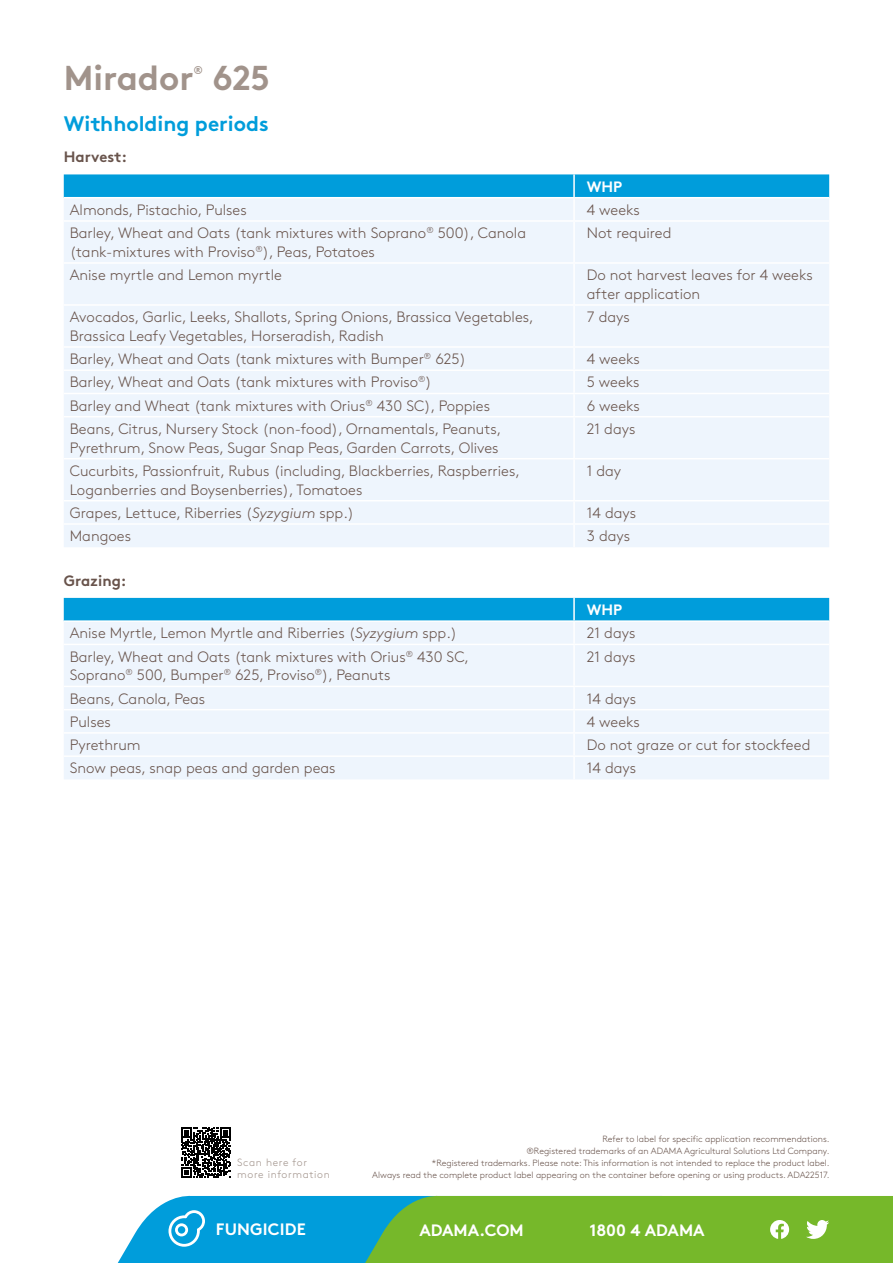
<style>
.page{position:relative;width:893px;height:1263px;background:#fff}
.page>*{position:absolute;margin:0;border:0;box-sizing:border-box;transform-origin:0 0}
.t1{font:700 34.5px "Brown Std";color:#a1938b}
.t2{font:700 21px "Brown Std";color:#009ddb}
.t3{font:700 16.5px "Brown Std";color:#fff}
.t4{font:300 15px/18.8px "Brown Std";color:#68534b}
.t5{font:700 15px "Brown Std";color:#68534b}
.t6{font:700 15px "Brown Std";color:#fff}
.t7{font:700 11.4px "Brown Std";color:#a1938b}
.t8{font:300 10.5px/12px "Brown Std";letter-spacing:.06em;color:#a1938b}
.t9{font:300 9px/12px "Brown Std";color:#68534b;text-align:right}
.s1{font-style:italic}
</style>
<div class="page">
<svg style="left:181px;top:1127px;width:50px;height:50px"></svg>
<hr style="left:892px;top:0;width:1px;height:386px;background:#bfbfbf">
<svg style="left:117px;top:1195px;width:776px;height:68px;background:#59b36d"></svg>
<svg style="left:64px;top:174px;width:765px;height:23px;background:#059fdb"></svg>
<div style="left:64px;top:199px;width:765px;height:348px;background:#eef5fd"></div>
<hr style="left:573px;top:174px;width:2px;height:23px;background:#fff">
<hr style="left:573px;top:198px;width:2px;height:22px;background:#fff">
<hr style="left:64px;top:220px;width:510px;height:2px;background:#fff">
<hr style="left:574px;top:220px;width:255px;height:2px;background:#fff">
<hr style="left:573px;top:222px;width:2px;height:40px;background:#fff">
<hr style="left:64px;top:262px;width:510px;height:2px;background:#fff">
<hr style="left:574px;top:262px;width:255px;height:2px;background:#fff">
<hr style="left:573px;top:264px;width:2px;height:40px;background:#fff">
<hr style="left:64px;top:304px;width:510px;height:2px;background:#fff">
<hr style="left:574px;top:304px;width:255px;height:2px;background:#fff">
<hr style="left:573px;top:306px;width:2px;height:40px;background:#fff">
<hr style="left:64px;top:346px;width:510px;height:2px;background:#fff">
<hr style="left:574px;top:346px;width:255px;height:2px;background:#fff">
<hr style="left:573px;top:348px;width:2px;height:21px;background:#fff">
<hr style="left:64px;top:369px;width:510px;height:2px;background:#fff">
<hr style="left:574px;top:369px;width:255px;height:2px;background:#fff">
<hr style="left:573px;top:371px;width:2px;height:22px;background:#fff">
<hr style="left:64px;top:393px;width:510px;height:1px;background:#fff">
<hr style="left:574px;top:393px;width:255px;height:1px;background:#fff">
<hr style="left:573px;top:394px;width:2px;height:22px;background:#fff">
<hr style="left:64px;top:416px;width:510px;height:1px;background:#fff">
<hr style="left:574px;top:416px;width:255px;height:1px;background:#fff">
<hr style="left:573px;top:417px;width:2px;height:41px;background:#fff">
<hr style="left:64px;top:458px;width:510px;height:1px;background:#fff">
<hr style="left:574px;top:458px;width:255px;height:1px;background:#fff">
<hr style="left:573px;top:459px;width:2px;height:41px;background:#fff">
<hr style="left:64px;top:500px;width:510px;height:1px;background:#fff">
<hr style="left:574px;top:500px;width:255px;height:1px;background:#fff">
<hr style="left:573px;top:501px;width:2px;height:22px;background:#fff">
<hr style="left:64px;top:523px;width:510px;height:2px;background:#fff">
<hr style="left:574px;top:523px;width:255px;height:2px;background:#fff">
<hr style="left:573px;top:525px;width:2px;height:22px;background:#fff">
<div style="left:64px;top:598px;width:765px;height:22px;background:#009ddb"></div>
<div style="left:64px;top:622px;width:765px;height:157px;background:#eef5fd"></div>
<hr style="left:573px;top:598px;width:2px;height:22px;background:#fff">
<hr style="left:573px;top:622px;width:2px;height:22px;background:#fff">
<hr style="left:64px;top:644px;width:510px;height:1px;background:#fff">
<hr style="left:574px;top:644px;width:255px;height:1px;background:#fff">
<hr style="left:573px;top:645px;width:2px;height:41px;background:#fff">
<hr style="left:64px;top:686px;width:510px;height:1px;background:#fff">
<hr style="left:574px;top:686px;width:255px;height:1px;background:#fff">
<hr style="left:573px;top:687px;width:2px;height:22px;background:#fff">
<hr style="left:64px;top:709px;width:510px;height:1px;background:#fff">
<hr style="left:574px;top:709px;width:255px;height:1px;background:#fff">
<hr style="left:573px;top:710px;width:2px;height:22px;background:#fff">
<hr style="left:64px;top:732px;width:510px;height:2px;background:#fff">
<hr style="left:574px;top:732px;width:255px;height:2px;background:#fff">
<hr style="left:573px;top:734px;width:2px;height:21px;background:#fff">
<hr style="left:64px;top:755px;width:510px;height:2px;background:#fff">
<hr style="left:574px;top:755px;width:255px;height:2px;background:#fff">
<hr style="left:573px;top:757px;width:2px;height:22px;background:#fff">
<h1 class="t1" style="left:64px;top:57px;width:131px">Mirador</h1>
<p class="t7" style="left:194px;top:63px;width:11px">®</p>
<h1 class="t1" style="left:212px;top:57px;width:59px">625</h1>
<h2 class="t2" style="left:64px;top:110px;width:207px">Withholding periods</h2>
<p class="t5" style="left:64px;top:148px;width:65px">Harvest:</p>
<p class="t6" style="left:587px;top:177px;width:37px">WHP</p>
<p class="t4" style="left:70px;top:201px;width:179px">Almonds, Pistachio, Pulses</p>
<p class="t4" style="left:587px;top:201px;width:55px">4 weeks</p>
<p class="t4" style="left:70px;top:224px;width:458px">Barley, Wheat and Oats (tank mixtures with Soprano<sup>®</sup> 500), Canola (tank-mixtures with Proviso<sup>®</sup>), Peas, Potatoes</p>
<p class="t4" style="left:587px;top:224px;width:86px">Not required</p>
<p class="t4" style="left:70px;top:266px;width:214px">Anise myrtle and Lemon myrtle</p>
<p class="t4" style="left:587px;top:266px;width:227px">Do not harvest leaves for 4 weeks after application</p>
<p class="t4" style="left:70px;top:308px;width:465px">Avocados, Garlic, Leeks, Shallots, Spring Onions, Brassica Vegetables,<br>Brassica Leafy Vegetables, Horseradish, Radish</p>
<p class="t4" style="left:587px;top:308px;width:44px">7 days</p>
<p class="t4" style="left:70px;top:350px;width:398px">Barley, Wheat and Oats (tank mixtures with Bumper<sup>®</sup> 625)</p>
<p class="t4" style="left:587px;top:350px;width:55px">4 weeks</p>
<p class="t4" style="left:70px;top:373px;width:364px">Barley, Wheat and Oats (tank mixtures with Proviso<sup>®</sup>)</p>
<p class="t4" style="left:587px;top:373px;width:54px">5 weeks</p>
<p class="t4" style="left:70px;top:396px;width:422px">Barley and Wheat (tank mixtures with Orius<sup>®</sup> 430 SC), Poppies</p>
<p class="t4" style="left:587px;top:396px;width:55px">6 weeks</p>
<p class="t4" style="left:70px;top:420px;width:433px">Beans, Citrus, Nursery Stock (non-food), Ornamentals, Peanuts,<br>Pyrethrum, Snow Peas, Sugar Snap Peas, Garden Carrots, Olives</p>
<p class="t4" style="left:587px;top:420px;width:50px">21 days</p>
<p class="t4" style="left:70px;top:462px;width:452px">Cucurbits, Passionfruit, Rubus (including, Blackberries, Raspberries,<br>Loganberries and Boysenberries), Tomatoes</p>
<p class="t4" style="left:587px;top:462px;width:36px">1 day</p>
<p class="t4" style="left:70px;top:504px;width:286px">Grapes, Lettuce, Riberries (<span class="s1">Syzygium</span> spp.)</p>
<p class="t4" style="left:587px;top:504px;width:51px">14 days</p>
<p class="t4" style="left:70px;top:527px;width:63px">Mangoes</p>
<p class="t4" style="left:587px;top:527px;width:45px">3 days</p>
<p class="t5" style="left:64px;top:571px;width:64px">Grazing:</p>
<p class="t6" style="left:587px;top:601px;width:37px">WHP</p>
<p class="t4" style="left:70px;top:624px;width:389px">Anise Myrtle, Lemon Myrtle and Riberries (<span class="s1">Syzygium</span> spp.)</p>
<p class="t4" style="left:587px;top:624px;width:50px">21 days</p>
<p class="t4" style="left:70px;top:647px;width:401px">Barley, Wheat and Oats (tank mixtures with Orius<sup>®</sup> 430 SC,<br>Soprano<sup>®</sup> 500, Bumper<sup>®</sup> 625, Proviso<sup>®</sup>), Peanuts</p>
<p class="t4" style="left:587px;top:647px;width:50px">21 days</p>
<p class="t4" style="left:70px;top:689px;width:137px">Beans, Canola, Peas</p>
<p class="t4" style="left:587px;top:689px;width:51px">14 days</p>
<p class="t4" style="left:70px;top:713px;width:43px">Pulses</p>
<p class="t4" style="left:587px;top:713px;width:55px">4 weeks</p>
<p class="t4" style="left:70px;top:736px;width:72px">Pyrethrum</p>
<p class="t4" style="left:587px;top:736px;width:225px">Do not graze or cut for stockfeed</p>
<p class="t4" style="left:70px;top:759px;width:267px">Snow peas, snap peas and garden peas</p>
<p class="t4" style="left:587px;top:759px;width:51px">14 days</p>
<p class="t8" style="left:237px;top:1156px;width:94px">Scan here for more information</p>
<p class="t9" style="left:372px;top:1133px;width:459px">Refer to label for specific application recommendations.<br>®Registered trademarks of an ADAMA Agricultural Solutions Ltd Company.<br>*Registered trademarks. Please note: This information is not intended to replace the product label.<br>Always read the complete product label appearing on the container before opening or using products. ADA22517.</p>
<p class="t3" style="left:216px;top:1219px;width:91px">FUNGICIDE</p>
<p class="t3" style="left:419px;top:1220px;width:106px">ADAMA.COM</p>
<p class="t3" style="left:589px;top:1220px;width:117px">1800 4 ADAMA</p>
</div>
